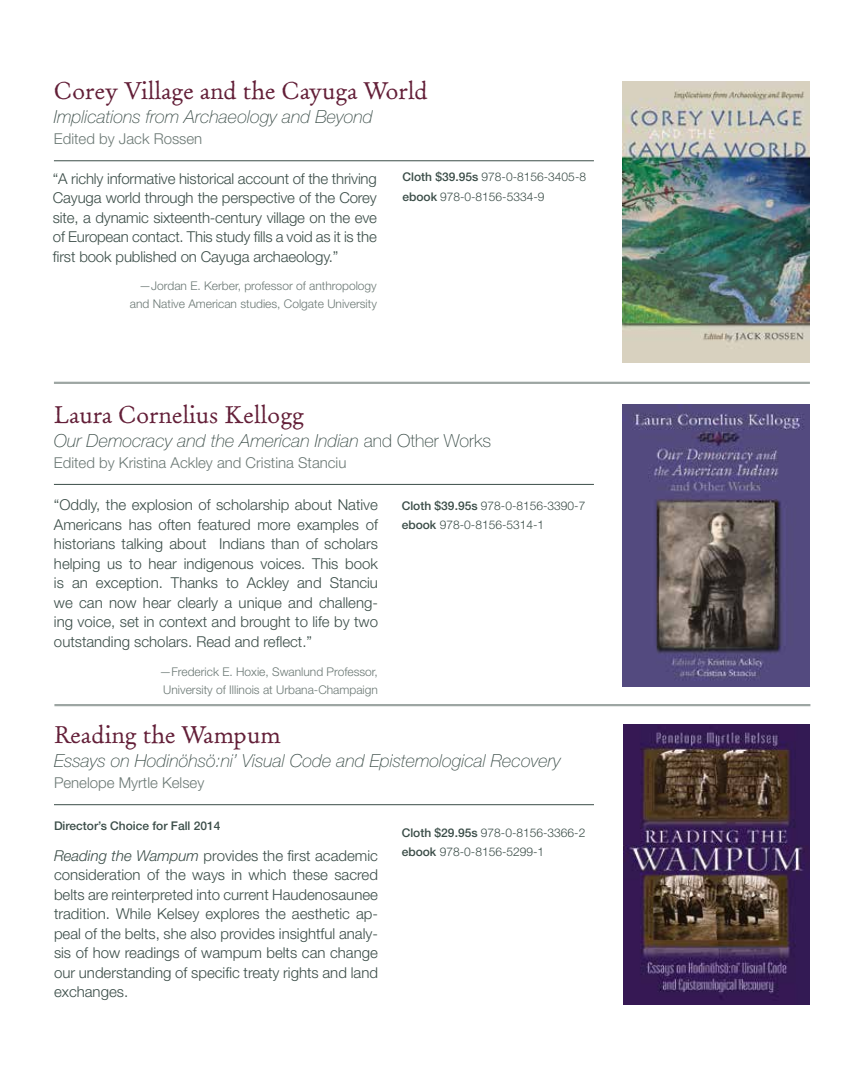
<style>
.page{position:relative;width:864px;height:1080px;background:#fff}
.page>*{position:absolute;margin:0;border:0;box-sizing:border-box;transform-origin:0 0}
.t1{font:24px "Old Claude LP Std";color:#631f38}
.t2{font:italic 100 18px "Helvetica Neue LT Std";color:#3b4d48}
.t3{font:300 15px/19.5px "Helvetica Neue LT Std";color:#3b4d48;text-align:justify}
.t4{font:300 15px "Helvetica Neue LT Std";color:#6c7975}
.t5{font:300 12px/18px "Helvetica Neue LT Std";color:#6c7975;text-align:right}
.t6{font:300 12px/19.5px "Helvetica Neue LT Std";color:#3b4d48}
.t7{font:500 12px "Helvetica Neue LT Std";color:#3b4d48}
.s1{font-weight:500}
.s2{font-style:normal}
.s3{font-style:italic}
</style>
<div class="page">
<img style="left:623px;top:81px;width:187px;height:282px">
<hr style="left:54px;top:161px;width:540px;height:1px;background:#3b4d48">
<img style="left:623px;top:405px;width:187px;height:282px">
<hr style="left:54px;top:484px;width:540px;height:1px;background:#3b4d48">
<hr style="left:54px;top:382px;width:756px;height:2px;background:#9da6a3">
<img style="left:623px;top:725px;width:187px;height:280px">
<hr style="left:54px;top:804px;width:540px;height:1px;background:#3b4d48">
<hr style="left:54px;top:704px;width:756px;height:2px;background:#9da6a3">
<h1 class="t1" style="left:54px;top:76px;width:375px">Corey Village and the Cayuga World</h1>
<p class="t2" style="left:54px;top:107px;width:320px">Implications from Archaeology and Beyond</p>
<p class="t4" style="left:54px;top:130px;width:150px">Edited by Jack Rossen</p>
<p class="t3" style="left:53px;top:168px;width:326px">“A richly informative historical account of the thriving Cayuga world through the perspective of the Corey site, a dynamic sixteenth-century village on the eve of European contact. This study fills a void as it is the first book published on Cayuga archaeology.”</p>
<p class="t5" style="left:130px;top:277px;width:248px">—Jordan E. Kerber, professor of anthropology and Native American studies, Colgate University</p>
<p class="t6" style="left:402px;top:167px;width:185px"><span class="s1">Cloth $39.95s</span> 978-0-8156-3405-8 <span class="s1">ebook</span> 978-0-8156-5334-9</p>
<h1 class="t1" style="left:54px;top:400px;width:252px">Laura Cornelius Kellogg</h1>
<p class="t2" style="left:54px;top:430px;width:439px">Our Democracy and the American Indian <span class="s2">and Other Works</span></p>
<p class="t4" style="left:54px;top:454px;width:294px">Edited by Kristina Ackley and Cristina Stanciu</p>
<p class="t3" style="left:54px;top:495px;width:326px">“Oddly, the explosion of scholarship about Native Americans has often featured more examples of historians talking about Indians than of scholars helping us to hear indigenous voices. This book is an exception. Thanks to Ackley and Stanciu we can now hear clearly a unique and challeng&shy;ing voice, set in context and brought to life by two outstanding scholars. Read and reflect.”</p>
<p class="t5" style="left:159px;top:662px;width:220px;text-align:center">—Frederick E. Hoxie, Swanlund Professor,<br>University of Illinois at Urbana-Champaign</p>
<p class="t6" style="left:402px;top:495px;width:185px"><span class="s1">Cloth $39.95s</span> 978-0-8156-3390-7 <span class="s1">ebook</span> 978-0-8156-5314-1</p>
<h1 class="t1" style="left:54px;top:720px;width:228px">Reading the Wampum</h1>
<p class="t2" style="left:54px;top:751px;width:508px">Essays on Hodinöhsö:ni’ Visual Code and Epistemological Recovery</p>
<p class="t4" style="left:54px;top:774px;width:152px">Penelope Myrtle Kelsey</p>
<p class="t7" style="left:54px;top:819px;width:168px">Director’s Choice for Fall 2014</p>
<p class="t3" style="left:54px;top:845px;width:326px"><span class="s3">Reading the Wampum</span> provides the first academic consideration of the ways in which these sacred belts are reinterpreted into current Haudenosaunee tradition. While Kelsey explores the aesthetic ap&shy;peal of the belts, she also provides insightful analy&shy;sis of how readings of wampum belts can change our understanding of specific treaty rights and land exchanges.</p>
<p class="t6" style="left:402px;top:823px;width:185px"><span class="s1">Cloth $29.95s</span> 978-0-8156-3366-2 <span class="s1">ebook</span> 978-0-8156-5299-1</p>
</div>
